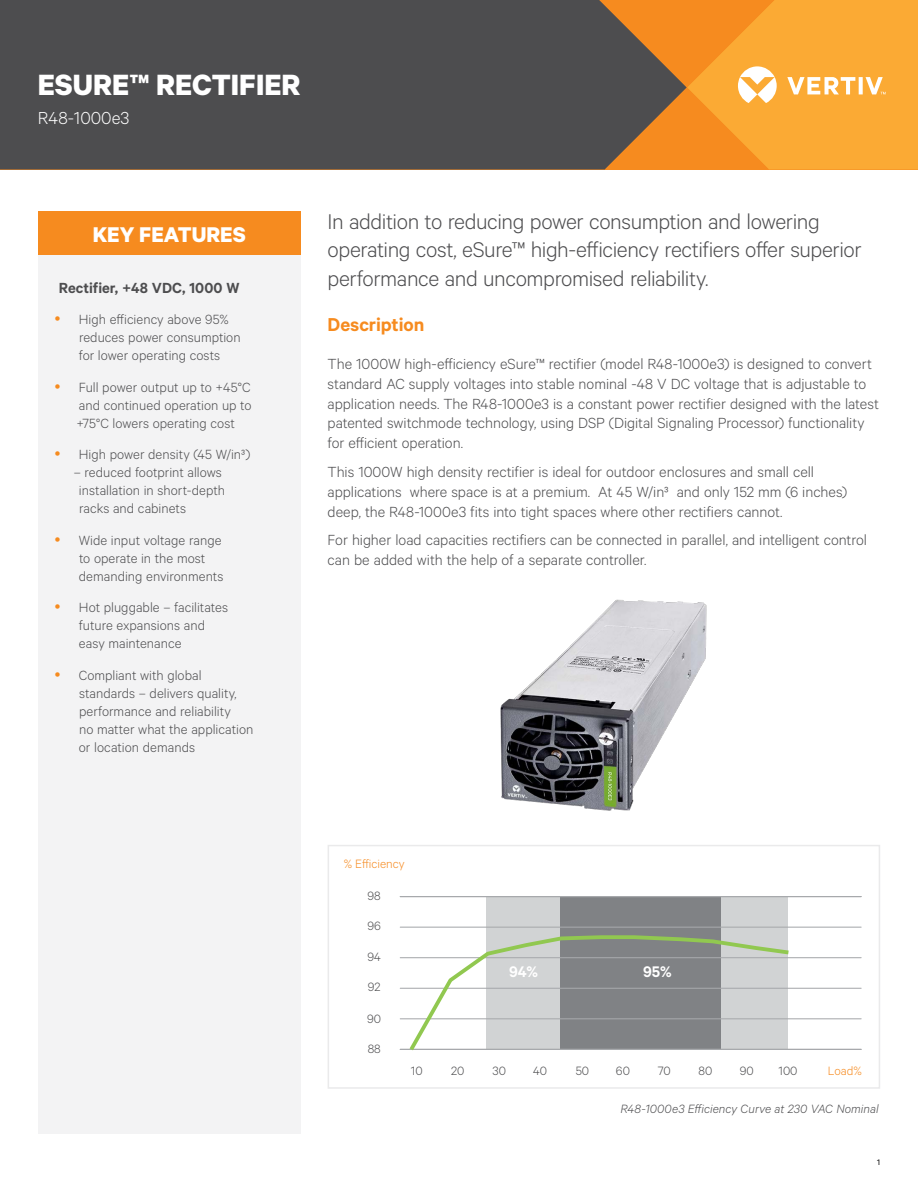
<style>
.page{position:relative;width:918px;height:1188px;background:#fff}
.page>*{position:absolute;margin:0;border:0;box-sizing:border-box;transform-origin:0 0}
.t1{font:700 33px "Calibre";color:#fff}
.t2{font:300 24px/28.8px "Calibre";letter-spacing:-.015em;color:#4d4d4f}
.t3{font:700 24px "Calibre";color:#fff}
.t4{font:600 21px "Calibre";letter-spacing:-.005em;color:#f68b1f}
.t5{font:300 19.5px "Calibre";color:#fff}
.t6{font:600 17.25px "Calibre";color:#fff}
.t7{font:300 16.5px/19.8px "Calibre";color:#4d4d4f}
.t8{font:600 16.5px "Calibre";letter-spacing:.005em;color:#4d4d4f}
.t9{font:300 15px/18px "Calibre";color:#4d4d4f}
.t10{font:300 13.65px/30px "Calibre";color:#4d4d4f}
.t11{font:300 13.65px "Calibre";color:#f68b21}
.t12{font:italic 300 13.5px "Calibre";letter-spacing:.005em;color:#4d4d4f}
.t13{font:9px "Calibre";color:#000}
</style>
<div class="page">
<div style="left:0;top:0;width:563px;height:170px;background:#4d4d4f"></div>
<svg style="left:563px;top:0;width:355px;height:170px;background:#d18e3a"></svg>
<div style="left:38px;top:254px;width:263px;height:880px;background:#f3f3f4"></div>
<div style="left:38px;top:211px;width:263px;height:43px;background:#f68b1f"></div>
<div style="left:486px;top:897px;width:74px;height:152px;background:#d1d3d4"></div>
<div style="left:721px;top:897px;width:67px;height:152px;background:#d1d3d4"></div>
<div style="left:560px;top:897px;width:161px;height:152px;background:#808285"></div>
<hr style="left:400px;top:927px;width:461px;height:1px;background:#a7a9ac">
<hr style="left:400px;top:957px;width:461px;height:1px;background:#a7a9ac">
<hr style="left:400px;top:988px;width:461px;height:1px;background:#a7a9ac">
<hr style="left:400px;top:1018px;width:461px;height:1px;background:#a7a9ac">
<hr style="left:400px;top:1049px;width:461px;height:1px;background:#a7a9ac">
<hr style="left:400px;top:896px;width:461px;height:1px;background:#a7a9ac">
<svg style="left:406px;top:935px;width:387px;height:116px"></svg>
<div style="left:328px;top:845px;width:552px;height:244px;border:2px solid #eaeaeb"></div>
<img style="left:500px;top:599px;width:207px;height:212px">
<h1 class="t1" style="left:38px;top:64px;width:264px">ESURE™ RECTIFIER</h1>
<p class="t5" style="left:38px;top:106px;width:93px">R48-1000e3</p>
<h2 class="t3" style="left:93px;top:219px;width:155px">KEY FEATURES</h2>
<p class="t8" style="left:59px;top:278px;width:182px">Rectifier, +48 VDC, 1000 W</p>
<p class="t9" style="left:79px;top:310px;width:163px">High efficiency above 95% reduces power consumption for lower operating costs</p>
<p class="t9" style="left:76px;top:377px;width:177px;text-align:justify">Full power output up to +45°C and continued operation up to +75°C lowers operating cost</p>
<p class="t9" style="left:79px;top:445px;width:173px">High power density (45 W/in³)</p>
<p class="t9" style="left:79px;top:463px;width:147px;text-indent:-5px">– reduced footprint allows installation in short-depth racks and cabinets</p>
<p class="t9" style="left:79px;top:530px;width:146px">Wide input voltage range to operate in the most demanding environments</p>
<p class="t9" style="left:79px;top:598px;width:151px">Hot pluggable – facilitates future expansions and easy maintenance</p>
<p class="t9" style="left:79px;top:665px;width:176px">Compliant with global standards – delivers quality, performance and reliability<br>no matter what the application or location demands</p>
<h2 class="t2" style="left:328px;top:206px;width:536px">In addition to reducing power consumption and lowering operating cost, eSure™ high-efficiency rectifiers offer superior performance and uncompromised reliability.</h2>
<p class="t4" style="left:328px;top:312px;width:98px">Description</p>
<p class="t7" style="left:328px;top:353px;width:553px">The 1000W high-efficiency eSure™ rectifier (model R48-1000e3) is designed to convert standard AC supply voltages into stable nominal -48 V DC voltage that is adjustable to application needs. The R48-1000e3 is a constant power rectifier designed with the latest patented switchmode technology, using DSP (Digital Signaling Processor) functionality for efficient operation.</p>
<p class="t7" style="left:328px;top:461px;width:521px">This 1000W high density rectifier is ideal for outdoor enclosures and small cell applications where space is at a premium. At 45 W/in³ and only 152 mm (6 inches) deep, the R48-1000e3 fits into tight spaces where other rectifiers cannot.</p>
<p class="t7" style="left:328px;top:530px;width:541px">For higher load capacities rectifiers can be connected in parallel, and intelligent control can be added with the help of a separate controller.</p>
<p class="t11" style="left:344px;top:856px;width:62px">% Efficiency</p>
<p class="t10" style="left:368px;top:880px;width:15px">98</p>
<p class="t10" style="left:368px;top:911px;width:15px">96</p>
<p class="t10" style="left:367px;top:942px;width:15px">94</p>
<p class="t10" style="left:368px;top:971px;width:14px">92</p>
<p class="t10" style="left:367px;top:1003px;width:15px">90<br>88</p>
<p class="t6" style="left:509px;top:962px;width:30px">94%</p>
<p class="t6" style="left:643px;top:962px;width:30px">95%</p>
<p class="t10" style="left:411px;top:1055px;width:13px">10</p>
<p class="t10" style="left:451px;top:1055px;width:15px">20</p>
<p class="t10" style="left:493px;top:1055px;width:15px">30</p>
<p class="t10" style="left:533px;top:1055px;width:16px">40</p>
<p class="t10" style="left:576px;top:1055px;width:15px">50</p>
<p class="t10" style="left:616px;top:1055px;width:15px">60</p>
<p class="t10" style="left:658px;top:1055px;width:15px">70</p>
<p class="t10" style="left:699px;top:1055px;width:15px">80</p>
<p class="t10" style="left:740px;top:1055px;width:15px">90</p>
<p class="t10" style="left:779px;top:1055px;width:21px">100</p>
<p class="t11" style="left:828px;top:1063px;width:36px">Load%</p>
<p class="t12" style="left:620px;top:1101px;width:260px">R48-1000e3 Efficiency Curve at 230 VAC Nominal</p>
<p class="t13" style="left:877px;top:1157px;width:4px">1</p>
</div>
